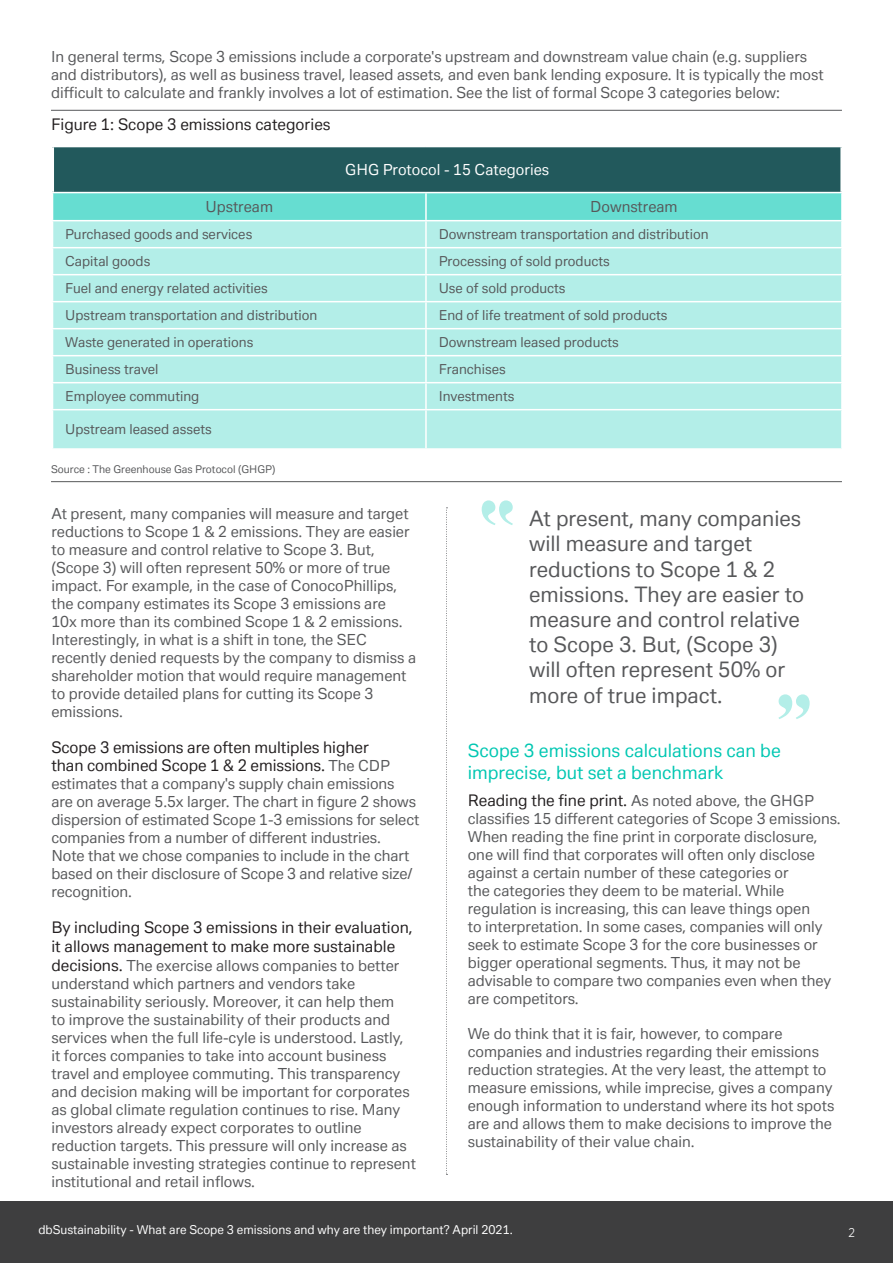
<style>
.page{position:relative;width:893px;height:1263px;background:#fff}
.page>*{position:absolute;margin:0;border:0;box-sizing:border-box;transform-origin:0 0}
.Body_text{font:90px "Engravers";color:#b3eee8}
.Body_text-2{font:21px/25.2px "Deutsche Bank Text";color:#57585a}
.t1{font:18px/21.6px "Deutsche Bank Text";color:#00c7b2}
.Body_text-3{font:15.75px/18.9px "Deutsche Bank Text";color:#231f20}
.Chart_titles{font:15.75px "Deutsche Bank Text";color:#231f20}
.Body_text-4{font:15px/18px "Deutsche Bank Text";color:#57585a}
.Sub_Title_1{font:15px "Deutsche Bank Text";color:#fff}
.Body_text-5{font:13.5px "Deutsche Bank Text";color:#57585a}
.t2{font:12px "Deutsche Bank Text";color:#fff}
.t3{font:12px "Deutsche Bank Display";color:#fff}
.Sources{font:10.5px "Deutsche Bank Text";color:#57585a}
.s1{font-size:15px;color:#57585a}
.s2{font-size:15.75px;color:#231f20}
</style>
<div class="page">
<div style="left:0;top:1201px;width:893px;height:62px;background:#3e3e3f"></div>
<svg style="left:446px;top:507px;width:1px;height:668px"></svg>
<hr style="left:51px;top:110px;width:791px;height:1px;background:#57585a">
<hr style="left:51px;top:481px;width:791px;height:1px;background:#57585a">
<div style="left:53px;top:146px;width:789px;height:47px;background:#22595c"></div>
<div style="left:53px;top:410px;width:788px;height:38px;background:#b3eee8"></div>
<hr style="left:51px;top:144px;width:375px;height:3px;background:#fff">
<hr style="left:51px;top:147px;width:3px;height:45px;background:#fff">
<hr style="left:426px;top:144px;width:417px;height:3px;background:#fff">
<hr style="left:840px;top:147px;width:3px;height:45px;background:#fff">
<hr style="left:52px;top:192px;width:374px;height:1px;background:#fff">
<hr style="left:426px;top:192px;width:417px;height:1px;background:#fff">
<svg style="left:52px;top:193px;width:790px;height:216px;background:#adece6"></svg>
<hr style="left:426px;top:382px;width:417px;height:1px;background:#fff">
<hr style="left:425px;top:383px;width:2px;height:26px;background:#fff">
<hr style="left:841px;top:383px;width:2px;height:26px;background:#fff">
<hr style="left:425px;top:410px;width:2px;height:38px;background:#fff">
<p class="Body_text-4" style="left:51px;top:47px;width:774px">In general terms, Scope 3 emissions include a corporate's upstream and downstream value chain (e.g. suppliers and distributors), as well as business travel, leased assets, and even bank lending exposure. It is typically the most difficult to calculate and frankly involves a lot of estimation. See the list of formal Scope 3 categories below:</p>
<p class="Chart_titles" style="left:51px;top:114px;width:281px">Figure 1: Scope 3 emissions categories</p>
<p class="Sub_Title_1" style="left:345px;top:160px;width:205px">GHG Protocol - 15 Categories</p>
<p class="Body_text-4" style="left:205px;top:197px;width:69px">Upstream</p>
<p class="Body_text-4" style="left:590px;top:197px;width:89px">Downstream</p>
<p class="Body_text-5" style="left:65px;top:226px;width:189px">Purchased goods and services</p>
<p class="Body_text-5" style="left:439px;top:226px;width:271px">Downstream transportation and distribution</p>
<p class="Body_text-5" style="left:65px;top:253px;width:87px">Capital goods</p>
<p class="Body_text-5" style="left:439px;top:253px;width:173px">Processing of sold products</p>
<p class="Body_text-5" style="left:65px;top:280px;width:204px">Fuel and energy related activities</p>
<p class="Body_text-5" style="left:439px;top:280px;width:128px">Use of sold products</p>
<p class="Body_text-5" style="left:65px;top:307px;width:254px">Upstream transportation and distribution</p>
<p class="Body_text-5" style="left:439px;top:307px;width:230px">End of life treatment of sold products</p>
<p class="Body_text-5" style="left:65px;top:334px;width:190px">Waste generated in operations</p>
<p class="Body_text-5" style="left:439px;top:334px;width:182px">Downstream leased products</p>
<p class="Body_text-5" style="left:65px;top:361px;width:95px">Business travel</p>
<p class="Body_text-5" style="left:439px;top:361px;width:68px">Franchises</p>
<p class="Body_text-5" style="left:65px;top:388px;width:136px">Employee commuting</p>
<p class="Body_text-5" style="left:439px;top:388px;width:77px">Investments</p>
<p class="Body_text-5" style="left:65px;top:421px;width:148px">Upstream leased assets</p>
<p class="Sources" style="left:51px;top:462px;width:226px">Source : The Greenhouse Gas Protocol (GHGP)</p>
<p class="Body_text-2" style="left:529px;top:506px;width:277px">At present, many companies will measure and target reductions to Scope 1 &amp; 2 emissions. They are easier to measure and control relative to Scope 3. But, (Scope 3) will often represent 50% or more of true impact.</p>
<h2 class="t1" style="left:468px;top:739px;width:315px">Scope 3 emissions calculations can be imprecise, but set a benchmark</h2>
<p class="Body_text-3" style="left:468px;top:791px;width:348px">Reading the fine print. <span class="s1">As noted above, the GHGP</span></p>
<p class="Body_text-4" style="left:468px;top:809px;width:374px">classifies 15 different categories of Scope 3 emissions.<br>When reading the fine print in corporate disclosure, one will find that corporates will often only disclose against a certain number of these categories or<br>the categories they deem to be material. While regulation is increasing, this can leave things open<br>to interpretation. In some cases, companies will only seek to estimate Scope 3 for the core businesses or bigger operational segments. Thus, it may not be advisable to compare two companies even when they are competitors.</p>
<p class="Body_text-4" style="left:468px;top:1024px;width:368px">We do think that it is fair, however, to compare companies and industries regarding their emissions reduction strategies. At the very least, the attempt to measure emissions, while imprecise, gives a company enough information to understand where its hot spots are and allows them to make decisions to improve the sustainability of their value chain.</p>
<p class="Body_text-4" style="left:51px;top:504px;width:366px">At present, many companies will measure and target reductions to Scope 1 &amp; 2 emissions. They are easier to measure and control relative to Scope 3. But, (Scope 3) will often represent 50% or more of true impact. For example, in the case of ConocoPhillips, the company estimates its Scope 3 emissions are<br>10x more than its combined Scope 1 &amp; 2 emissions.<br>Interestingly, in what is a shift in tone, the SEC recently denied requests by the company to dismiss a shareholder motion that would require management to provide detailed plans for cutting its Scope 3 emissions.</p>
<p class="Body_text-3" style="left:51px;top:737px;width:340px">Scope 3 emissions are often multiples higher than combined Scope 1 &amp; 2 emissions. <span class="s1">The CDP</span></p>
<p class="Body_text-4" style="left:51px;top:775px;width:369px">estimates that a company's supply chain emissions are on average 5.5x larger. The chart in figure 2 shows dispersion of estimated Scope 1-3 emissions for select companies from a number of different industries.<br>Note that we chose companies to include in the chart based on their disclosure of Scope 3 and relative size/ recognition.</p>
<p class="Body_text-3" style="left:51px;top:918px;width:363px">By including Scope 3 emissions in their evaluation, it allows management to make more sustainable</p>
<p class="Body_text-4" style="left:51px;top:956px;width:366px"><span class="s2">decisions.</span> The exercise allows companies to better understand which partners and vendors take sustainability seriously. Moreover, it can help them<br>to improve the sustainability of their products and services when the full life-cyle is understood. Lastly, it forces companies to take into account business travel and employee commuting. This transparency and decision making will be important for corporates as global climate regulation continues to rise. Many investors already expect corporates to outline reduction targets. This pressure will only increase as sustainable investing strategies continue to represent institutional and retail inflows.</p>
<p class="Body_text" style="left:768px;top:673px;width:55px">"</p>
<p class="t2" style="left:38px;top:1222px;width:476px">dbSustainability - What are Scope 3 emissions and why are they important? April 2021.</p>
<p class="t3" style="left:848px;top:1225px;width:9px">2</p>
</div>
